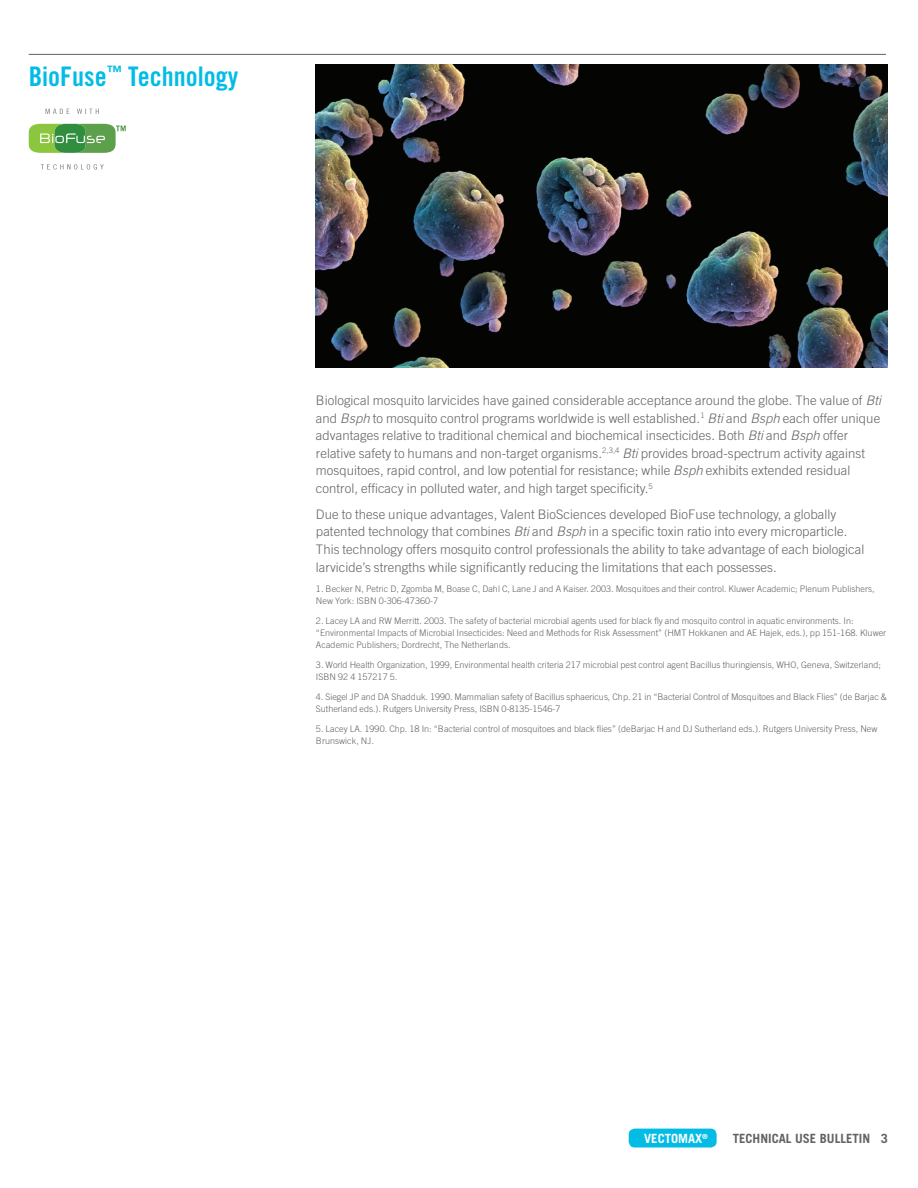
<style>
.page{position:relative;width:918px;height:1188px;background:#fff}
.page>*{position:absolute;margin:0;border:0;box-sizing:border-box;transform-origin:0 0}
.t1{font:27px "Trade Gothic LT Std Bd Cn 20";color:#02bce5}
.t2{font:300 13.2px/17.7px "Trade Gothic LT Std";letter-spacing:.005em;color:#636366}
.t3{font:700 12.75px "Trade Gothic LT Std";color:#636366}
.t4{font:700 12.75px "Trade Gothic LT Std";color:#fff}
.t5{font:300 9px/12px "Trade Gothic LT Std";letter-spacing:.005em;color:#636366}
.s1{font-style:italic}
</style>
<div class="page">
<div style="left:629px;top:1129px;width:88px;height:19px;background:#02bce5;border-radius:6px"></div>
<hr style="left:29px;top:54px;width:857px;height:1px;background:#636366">
<svg style="left:29px;top:124px;width:97px;height:29px;background:#7bb668"></svg>
<svg style="left:41px;top:164px;width:63px;height:6px"></svg>
<svg style="left:46px;top:109px;width:53px;height:5px"></svg>
<img style="left:316px;top:65px;width:571px;height:303px">
<p class="t1" style="left:29px;top:60px;width:211px">BioFuse<sup>™</sup> Technology</p>
<p class="t2" style="left:316px;top:391px;width:567px">Biological mosquito larvicides have gained considerable acceptance around the globe. The value of <span class="s1">Bti </span>and <span class="s1">Bsph</span> to mosquito control programs worldwide is well established.<sup>1</sup> <span class="s1">Bti</span> and <span class="s1">Bsph</span> each offer unique advantages relative to traditional chemical and biochemical insecticides. Both <span class="s1">Bti</span> and <span class="s1">Bsph</span> offer relative safety to humans and non-target organisms.<sup>2,3,4</sup> <span class="s1">Bti</span> provides broad-spectrum activity against mosquitoes, rapid control, and low potential for resistance; while <span class="s1">Bsph</span> exhibits extended residual control, efficacy in polluted water, and high target specificity.<sup>5</sup></p>
<p class="t2" style="left:316px;top:505px;width:550px">Due to these unique advantages, Valent BioSciences developed BioFuse technology, a globally patented technology that combines <span class="s1">Bti</span> and <span class="s1">Bsph</span> in a specific toxin ratio into every microparticle.<br>This technology offers mosquito control professionals the ability to take advantage of each biological larvicide’s strengths while significantly reducing the limitations that each possesses.</p>
<p class="t5" style="left:316px;top:582px;width:560px">1. Becker N, Petric D, Zgomba M, Boase C, Dahl C, Lane J and A Kaiser. 2003. Mosquitoes and their control. Kluwer Academic; Plenum Publishers,<br>New York: ISBN 0-306-47360-7</p>
<p class="t5" style="left:316px;top:614px;width:572px">2. Lacey LA and RW Merritt. 2003. The safety of bacterial microbial agents used for black fly and mosquito control in aquatic environments. In: “Environmental Impacts of Microbial Insecticides: Need and Methods for Risk Assessment” (HMT Hokkanen and AE Hajek, eds.), pp 151-168. Kluwer<br>Academic Publishers; Dordrecht, The Netherlands.</p>
<p class="t5" style="left:316px;top:659px;width:566px">3. World Health Organization, 1999, Environmental health criteria 217 microbial pest control agent Bacillus thuringiensis, WHO, Geneva, Switzerland;<br>ISBN 92 4 157217 5.</p>
<p class="t5" style="left:316px;top:691px;width:573px">4. Siegel JP and DA Shadduk. 1990. Mammalian safety of Bacillus sphaericus, Chp. 21 in “Bacterial Control of Mosquitoes and Black Flies” (de Barjac &amp;<br>Sutherland eds.). Rutgers University Press, ISBN 0-8135-1546-7</p>
<p class="t5" style="left:316px;top:723px;width:563px">5. Lacey LA. 1990. Chp. 18 In: “Bacterial control of mosquitoes and black flies” (deBarjac H and DJ Sutherland eds.). Rutgers University Press, New<br>Brunswick, NJ.</p>
<p class="t4" style="left:644px;top:1130px;width:65px">VECTOMAX<sup>®</sup></p>
<p class="t3" style="left:733px;top:1130px;width:157px">TECHNICAL USE BULLETIN 3</p>
</div>
